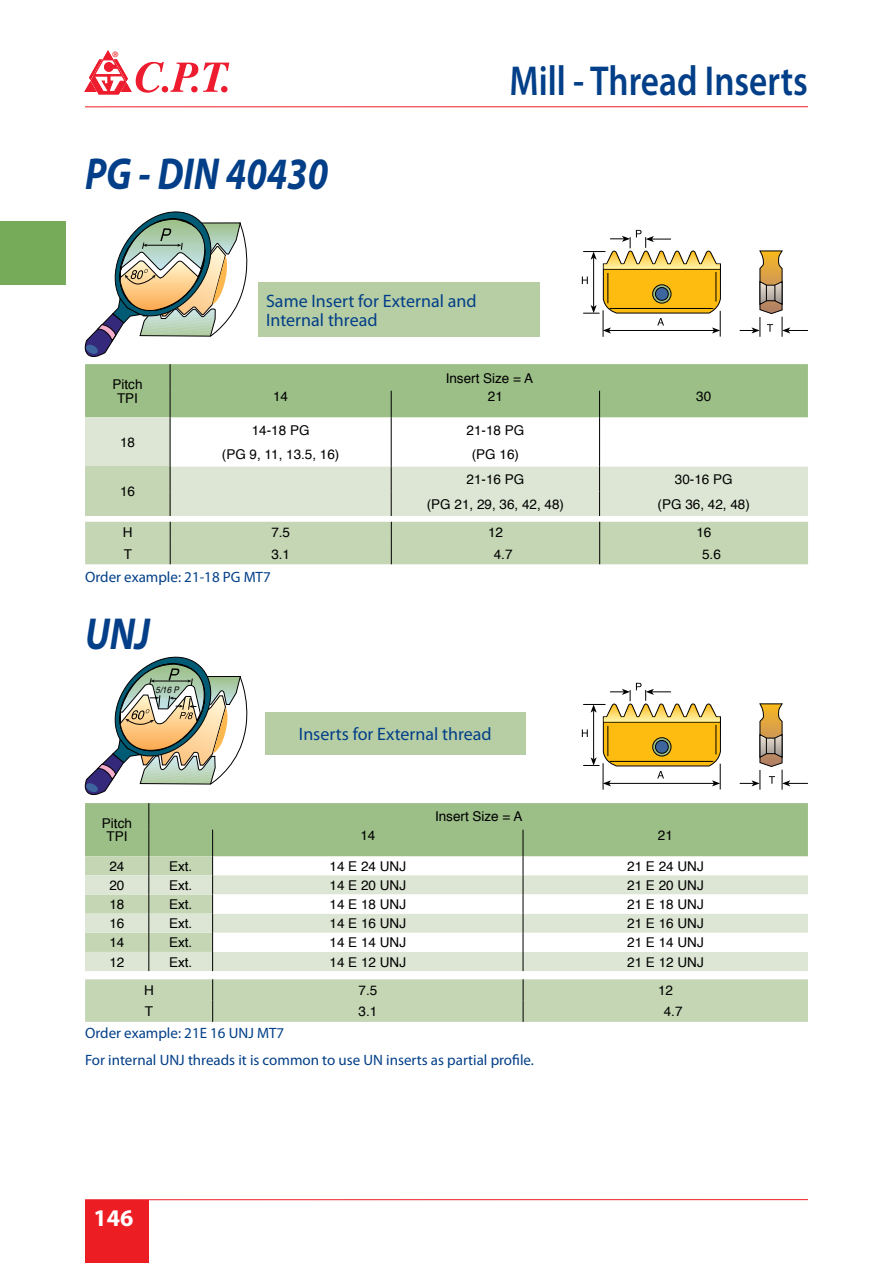
<style>
.page{position:relative;width:893px;height:1263px;background:#fff}
.page>*{position:absolute;margin:0;border:0;box-sizing:border-box;transform-origin:0 0}
.t1{font:italic 700 45px "Myriad Pro";color:#023f88;scale:.84 1}
.t2{font:600 42px "Myriad Pro";color:#023f88;scale:.84 1}
.t3{font:700 24px "Myriad Pro";color:#fff}
.t4{font:18px/19.5px "Myriad Pro";color:#023f88}
.t5{font:15px/27.5px "Myriad Pro";color:#023f88}
.t6{font:13.5px/13.5px "Helvetica";color:#000;text-align:center}
.t7{font:500 10.5px "Win Soft Pro";color:#ed1d24}
.t8{font:italic 9px "Helvetica";color:#000;scale:.9 1}
</style>
<div class="page">
<div style="left:85px;top:1200px;width:64px;height:63px;background:#ed1d24"></div>
<hr style="left:85px;top:1199px;width:723px;height:1px;background:#ed1d24">
<div style="left:85px;top:522px;width:723px;height:42px;background:#c4d6b4"></div>
<svg style="left:84px;top:211px;width:724px;height:305px"></svg>
<hr style="left:610px;top:308px;width:103px;height:1px;background:#000">
<div style="left:85px;top:979px;width:723px;height:43px;background:#c4d6b4"></div>
<svg style="left:84px;top:656px;width:724px;height:315px"></svg>
<hr style="left:610px;top:761px;width:103px;height:1px;background:#000">
<div style="left:265px;top:712px;width:261px;height:43px;background:#b7cea4"></div>
<hr style="left:85px;top:106px;width:723px;height:1px;background:#ed1d24">
<div style="left:0;top:221px;width:66px;height:64px;background:#75ab59"></div>
<svg style="left:85px;top:51px;width:144px;height:43px"></svg>
<p class="t7" style="left:112px;top:47px;width:8px">®</p>
<h1 class="t1" style="left:85px;top:145px;width:291px">PG - DIN 40430</h1>
<h2 class="t2" style="left:509px;top:54px;width:357px">Mill - Thread Inserts</h2>
<h3 class="t4" style="left:266px;top:291px;width:212px">Same Insert for External and<br>Internal thread</h3>
<p class="t6" style="left:113px;top:378px;width:32px">Pitch<br>TPI</p>
<p class="t6" style="left:120px;top:436px;width:17px">18</p>
<p class="t6" style="left:120px;top:485px;width:17px">16</p>
<p class="t6" style="left:446px;top:371px;width:89px">Insert Size = A</p>
<p class="t6" style="left:273px;top:390px;width:17px">14</p>
<p class="t6" style="left:488px;top:390px;width:17px">21</p>
<p class="t6" style="left:696px;top:390px;width:17px">30</p>
<p class="t6" style="left:252px;top:424px;width:59px">14-18 PG</p>
<p class="t6" style="left:466px;top:424px;width:59px">21-18 PG</p>
<p class="t6" style="left:222px;top:448px;width:119px">(PG 9, 11, 13.5, 16)</p>
<p class="t6" style="left:472px;top:448px;width:49px">(PG 16)</p>
<p class="t6" style="left:466px;top:473px;width:59px">21-16 PG</p>
<p class="t6" style="left:675px;top:473px;width:59px">30-16 PG</p>
<p class="t6" style="left:427px;top:498px;width:139px">(PG 21, 29, 36, 42, 48)</p>
<p class="t6" style="left:658px;top:498px;width:94px">(PG 36, 42, 48)</p>
<p class="t6" style="left:123px;top:526px;width:11px">H</p>
<p class="t6" style="left:271px;top:526px;width:20px">7.5</p>
<p class="t6" style="left:488px;top:526px;width:17px">12</p>
<p class="t6" style="left:696px;top:526px;width:17px">16</p>
<p class="t6" style="left:124px;top:548px;width:10px">T</p>
<p class="t6" style="left:271px;top:548px;width:20px">3.1</p>
<p class="t6" style="left:494px;top:548px;width:20px">4.7</p>
<p class="t6" style="left:702px;top:548px;width:20px">5.6</p>
<p class="t5" style="left:85px;top:563px;width:187px">Order example: 21-18 PG MT7</p>
<h1 class="t1" style="left:85px;top:605px;width:79px">UNJ</h1>
<p class="t8" style="left:156px;top:683px;width:28px">5/16 P</p>
<p class="t6" style="left:102px;top:817px;width:32px">Pitch<br>TPI</p>
<h3 class="t4" style="left:299px;top:724px;width:194px">Inserts for External thread</h3>
<p class="t6" style="left:435px;top:810px;width:89px">Insert Size = A</p>
<p class="t6" style="left:360px;top:829px;width:17px">14</p>
<p class="t6" style="left:658px;top:829px;width:17px">21</p>
<p class="t6" style="left:109px;top:860px;width:17px">24</p>
<p class="t6" style="left:169px;top:860px;width:25px">Ext.</p>
<p class="t6" style="left:330px;top:860px;width:78px">14 E 24 UNJ</p>
<p class="t6" style="left:627px;top:860px;width:78px">21 E 24 UNJ</p>
<p class="t6" style="left:109px;top:879px;width:17px">20</p>
<p class="t6" style="left:169px;top:879px;width:25px">Ext.</p>
<p class="t6" style="left:330px;top:879px;width:78px">14 E 20 UNJ</p>
<p class="t6" style="left:627px;top:879px;width:78px">21 E 20 UNJ</p>
<p class="t6" style="left:109px;top:898px;width:17px">18</p>
<p class="t6" style="left:169px;top:898px;width:25px">Ext.</p>
<p class="t6" style="left:330px;top:898px;width:78px">14 E 18 UNJ</p>
<p class="t6" style="left:627px;top:898px;width:78px">21 E 18 UNJ</p>
<p class="t6" style="left:109px;top:917px;width:17px">16</p>
<p class="t6" style="left:169px;top:917px;width:25px">Ext.</p>
<p class="t6" style="left:330px;top:917px;width:78px">14 E 16 UNJ</p>
<p class="t6" style="left:627px;top:917px;width:78px">21 E 16 UNJ</p>
<p class="t6" style="left:109px;top:936px;width:17px">14</p>
<p class="t6" style="left:169px;top:936px;width:25px">Ext.</p>
<p class="t6" style="left:330px;top:936px;width:78px">14 E 14 UNJ</p>
<p class="t6" style="left:627px;top:936px;width:78px">21 E 14 UNJ</p>
<p class="t6" style="left:109px;top:955px;width:17px">12</p>
<p class="t6" style="left:169px;top:955px;width:25px">Ext.</p>
<p class="t6" style="left:330px;top:955px;width:78px">14 E 12 UNJ</p>
<p class="t6" style="left:627px;top:955px;width:78px">21 E 12 UNJ</p>
<p class="t6" style="left:144px;top:984px;width:11px">H</p>
<p class="t6" style="left:358px;top:984px;width:20px">7.5</p>
<p class="t6" style="left:658px;top:984px;width:17px">12</p>
<p class="t6" style="left:145px;top:1005px;width:10px">T</p>
<p class="t6" style="left:358px;top:1005px;width:20px">3.1</p>
<p class="t6" style="left:664px;top:1005px;width:20px">4.7</p>
<p class="t5" style="left:85px;top:1019px;width:450px">Order example: 21E 16 UNJ MT7<br>For internal UNJ threads it is common to use UN inserts as partial profile.</p>
<h3 class="t3" style="left:94px;top:1202px;width:41px">146</h3>
</div>
